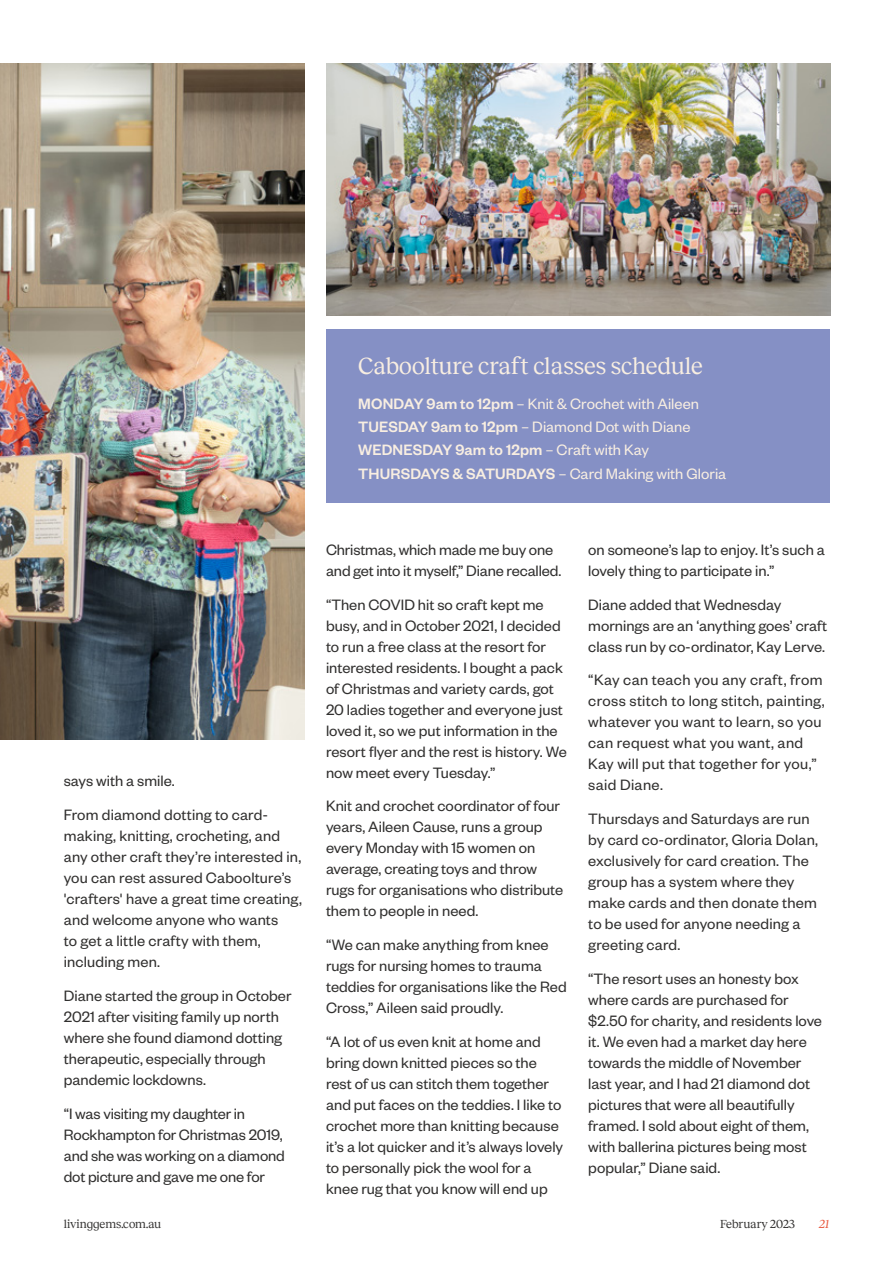
<style>
.page{position:relative;width:893px;height:1263px;background:#fff}
.page>*{position:absolute;margin:0;border:0;box-sizing:border-box;transform-origin:0 0}
.t1{font:24px "Reckless";letter-spacing:-.005em;color:#f8eee1}
.t2{font:16.5px/21px "Founders Grotesk";color:#31302f}
.t3{font:16.5px/21px "Founders Grotesk";letter-spacing:.02em;color:#31302f}
.t4{font:16.5px/23.1px "Founders Grotesk";color:#f8eee1}
.t5{font:12px "Reckless";color:#31302f}
.t6{font:italic 12px "Reckless";color:#e85a41}
.s1{font-weight:500}
</style>
<div class="page">
<img style="left:326px;top:64px;width:505px;height:251px">
<div style="left:326px;top:329px;width:503px;height:174px;background:#8590c5"></div>
<img style="left:0;top:64px;width:305px;height:676px">
<h1 class="t1" style="left:358px;top:348px;width:346px">Caboolture craft classes schedule</h1>
<p class="t4" style="left:358px;top:391px;width:369px"><span class="s1">MONDAY 9am to 12pm</span> – Knit &amp; Crochet with Aileen <span class="s1">TUESDAY 9am to 12pm</span> – Diamond Dot with Diane <span class="s1">WEDNESDAY 9am to 12pm</span> – Craft with Kay <span class="s1">THURSDAYS &amp; SATURDAYS</span> – Card Making with Gloria</p>
<p class="t2" style="left:64px;top:763px;width:206px;line-height:33.8px">says with a smile.<br>From diamond dotting to card-</p>
<p class="t2" style="left:64px;top:825px;width:240px">making, knitting, crocheting, and any other craft they’re interested in, you can rest assured Caboolture’s 'crafters' have a great time creating, and welcome anyone who wants<br>to get a little crafty with them, including men.</p>
<p class="t2" style="left:64px;top:984px;width:229px">Diane started the group in October<br>2021 after visiting family up north where she found diamond dotting therapeutic, especially through pandemic lockdowns.</p>
<p class="t2" style="left:64px;top:1102px;width:223px">“I was visiting my daughter in<br>Rockhampton for Christmas 2019, and she was working on a diamond dot picture and gave me one for</p>
<p class="t2" style="left:326px;top:538px;width:237px">Christmas, which made me buy one and get into it myself,” Diane recalled.</p>
<p class="t2" style="left:326px;top:593px;width:242px">“Then COVID hit so craft kept me busy, and in October 2021, I decided to run a free class at the resort for interested residents. I bought a pack of Christmas and variety cards, got 20 ladies together and everyone just loved it, so we put information in the resort flyer and the rest is history. We now meet every Tuesday.”</p>
<p class="t2" style="left:326px;top:795px;width:239px">Knit and crochet coordinator of four years, Aileen Cause, runs a group every Monday with 15 women on average, creating toys and throw rugs for organisations who distribute them to people in need.</p>
<p class="t2" style="left:326px;top:933px;width:242px">“We can make anything from knee rugs for nursing homes to trauma teddies for organisations like the Red<br>Cross,” Aileen said proudly.</p>
<p class="t2" style="left:326px;top:1030px;width:239px">“A lot of us even knit at home and bring down knitted pieces so the rest of us can stitch them together and put faces on the teddies. I like to crochet more than knitting because it’s a lot quicker and it’s always lovely to personally pick the wool for a knee rug that you know will end up</p>
<p class="t2" style="left:588px;top:538px;width:238px">on someone’s lap to enjoy. It’s such a lovely thing to participate in.”</p>
<p class="t2" style="left:588px;top:593px;width:241px">Diane added that Wednesday mornings are an ‘anything goes’ craft class run by co-ordinator, Kay Lerve.</p>
<p class="t3" style="left:588px;top:669px;width:238px">“Kay can teach you any craft, from cross stitch to long stitch, painting, whatever you want to learn, so you can request what you want, and<br>Kay will put that together for you,” said Diane.</p>
<p class="t2" style="left:588px;top:808px;width:231px">Thursdays and Saturdays are run by card co-ordinator, Gloria Dolan, exclusively for card creation. The group has a system where they make cards and then donate them to be used for anyone needing a greeting card.</p>
<p class="t2" style="left:588px;top:967px;width:235px">“The resort uses an honesty box where cards are purchased for $2.50 for charity, and residents love it. We even had a market day here towards the middle of November last year, and I had 21 diamond dot pictures that were all beautifully framed. I sold about eight of them, with ballerina pictures being most popular,” Diane said.</p>
<p class="t5" style="left:64px;top:1215px;width:99px">livinggems.com.au</p>
<p class="t5" style="left:720px;top:1215px;width:76px">February 2023</p>
<p class="t6" style="left:819px;top:1215px;width:11px">21</p>
</div>
